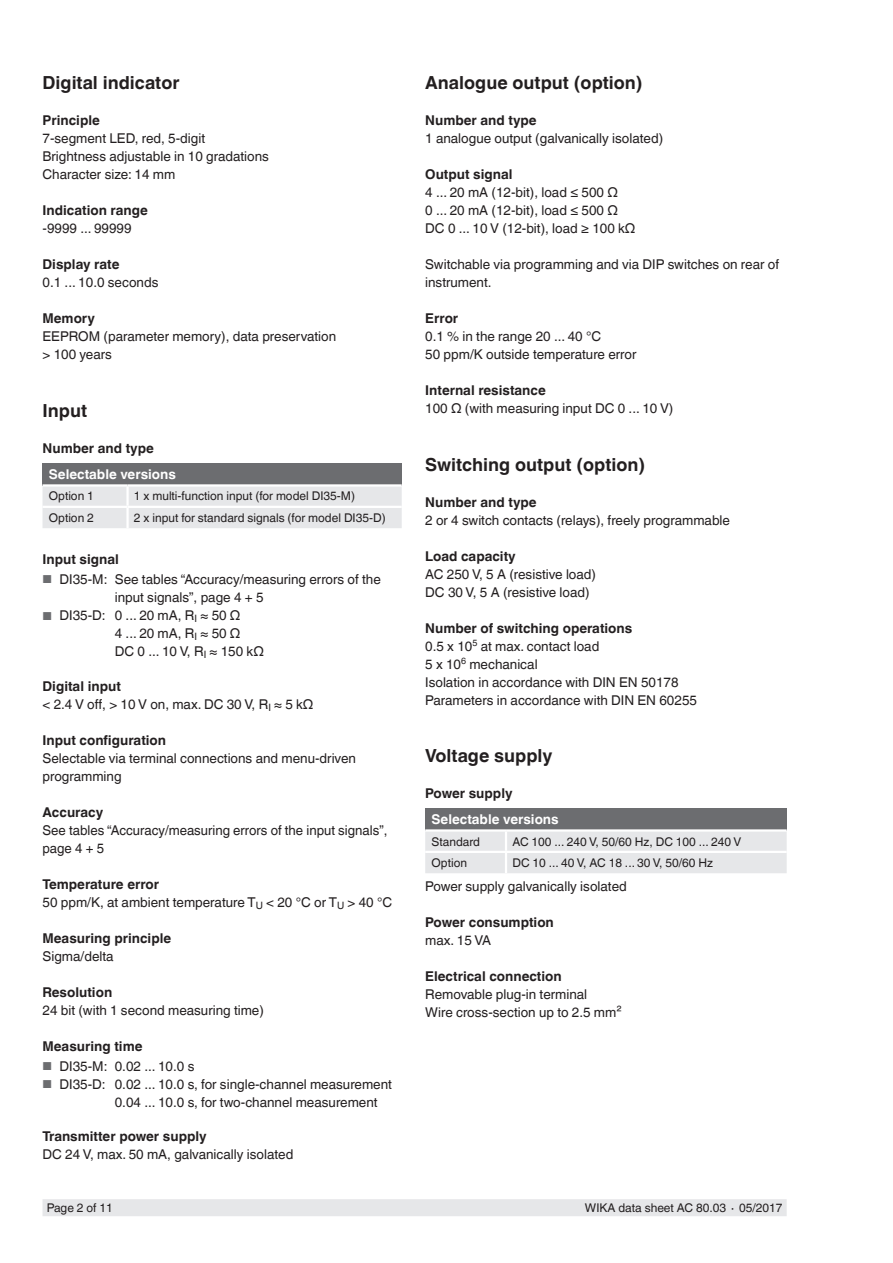
<style>
.page{position:relative;width:893px;height:1263px;background:#fff}
.page>*{position:absolute;margin:0;border:0;box-sizing:border-box;transform-origin:0 0}
.t1{font:700 18px "Helvetica World";color:#231f20}
.t2{font:13.5px/18px "Helvetica World";color:#231f20}
.t3{font:700 13.5px "Helvetica World";color:#231f20}
.t4{font:700 13.5px "Helvetica World";color:#fff}
.t5{font:12px "Helvetica World";color:#231f20}
.s1{font-size:11.55px;color:#6c6d70}
.s2{font-weight:700}
</style>
<div class="page">
<div style="left:43px;top:1199px;width:744px;height:17px;background:#e6e7e9"></div>
<div style="left:43px;top:463px;width:359px;height:22px;background:#6c6d70"></div>
<div style="left:43px;top:487px;width:359px;height:41px;background:#e6e7e9"></div>
<hr style="left:43px;top:484px;width:85px;height:3px;background:#fff">
<hr style="left:128px;top:484px;width:274px;height:3px;background:#fff">
<hr style="left:126px;top:487px;width:3px;height:19px;background:#fff">
<hr style="left:43px;top:506px;width:85px;height:2px;background:#fff">
<hr style="left:128px;top:506px;width:274px;height:2px;background:#fff">
<hr style="left:126px;top:508px;width:3px;height:20px;background:#fff">
<div style="left:425px;top:808px;width:362px;height:22px;background:#6c6d70"></div>
<hr style="left:425px;top:829px;width:81px;height:3px;background:#fff">
<hr style="left:506px;top:829px;width:281px;height:3px;background:#fff">
<div style="left:425px;top:830px;width:362px;height:43px;background:#e6e7e9"></div>
<hr style="left:425px;top:851px;width:81px;height:2px;background:#fff">
<hr style="left:506px;top:851px;width:281px;height:2px;background:#fff">
<hr style="left:505px;top:853px;width:2px;height:20px;background:#fff">
<h1 class="t1" style="left:43px;top:73px;width:138px">Digital indicator</h1>
<p class="t3" style="left:43px;top:113px;width:59px">Principle</p>
<p class="t2" style="left:43px;top:130px;width:228px">7-segment LED, red, 5-digit<br>Brightness adjustable in 10 gradations<br>Character size: 14 mm</p>
<p class="t3" style="left:43px;top:203px;width:107px">Indication range</p>
<p class="t2" style="left:43px;top:220px;width:91px">-9999 ... 99999</p>
<p class="t3" style="left:43px;top:257px;width:78px">Display rate</p>
<p class="t2" style="left:43px;top:274px;width:117px">0.1 ... 10.0 seconds</p>
<p class="t3" style="left:43px;top:311px;width:54px">Memory</p>
<p class="t2" style="left:43px;top:328px;width:295px">EEPROM (parameter memory), data preservation &gt; 100 years</p>
<h1 class="t1" style="left:43px;top:400px;width:46px">Input</h1>
<p class="t3" style="left:43px;top:440px;width:113px">Number and type</p>
<p class="t4" style="left:49px;top:466px;width:129px">Selectable versions</p>
<p class="t5" style="left:49px;top:489px;width:47px">Option 1</p>
<p class="t5" style="left:134px;top:489px;width:223px">1 x multi-function input (for model DI35-M)</p>
<p class="t5" style="left:49px;top:511px;width:47px">Option 2</p>
<p class="t5" style="left:134px;top:511px;width:253px">2 x input for standard signals (for model DI35-D)</p>
<p class="t3" style="left:43px;top:552px;width:78px">Input signal</p>
<p class="t2" style="left:115px;top:570px;width:268px;text-indent:-72px"><span class="s1">■</span> DI35-M: See tables “Accuracy/measuring errors of the input signals”, page 4 + 5</p>
<p class="t2" style="left:115px;top:607px;width:151px;text-indent:-72px"><span class="s1">■</span> DI35-D: 0 ... 20 mA, R<sub>I</sub> ≈ 50 Ω<br>4 ... 20 mA, R<sub>I</sub> ≈ 50 Ω<br>DC 0 ... 10 V, R<sub>I</sub> ≈ 150 kΩ</p>
<p class="t2" style="left:43px;top:677px;width:273px"><span class="s2">Digital input<br></span>&lt; 2.4 V off, &gt; 10 V on, max. DC 30 V, R<sub>I</sub> ≈ 5 kΩ</p>
<p class="t3" style="left:43px;top:732px;width:125px">Input configuration</p>
<p class="t2" style="left:43px;top:749px;width:315px">Selectable via terminal connections and menu-driven programming</p>
<p class="t3" style="left:43px;top:804px;width:62px">Accuracy</p>
<p class="t2" style="left:43px;top:821px;width:346px">See tables “Accuracy/measuring errors of the input signals”, page 4 + 5</p>
<p class="t2" style="left:43px;top:875px;width:351px"><span class="s2">Temperature error<br></span>50 ppm/K, at ambient temperature T<sub>U</sub> &lt; 20 °C or T<sub>U</sub> &gt; 40 °C</p>
<p class="t3" style="left:43px;top:930px;width:130px">Measuring principle</p>
<p class="t2" style="left:43px;top:947px;width:73px">Sigma/delta</p>
<p class="t3" style="left:43px;top:984px;width:71px">Resolution</p>
<p class="t2" style="left:43px;top:1001px;width:223px">24 bit (with 1 second measuring time)</p>
<p class="t3" style="left:43px;top:1038px;width:101px">Measuring time</p>
<p class="t2" style="left:43px;top:1057px;width:153px"><span class="s1">■</span> DI35-M: 0.02 ... 10.0 s</p>
<p class="t2" style="left:115px;top:1075px;width:279px;text-indent:-72px"><span class="s1">■</span> DI35-D: 0.02 ... 10.0 s, for single-channel measurement<br>0.04 ... 10.0 s, for two-channel measurement</p>
<p class="t3" style="left:43px;top:1128px;width:166px">Transmitter power supply</p>
<p class="t2" style="left:43px;top:1145px;width:252px">DC 24 V, max. 50 mA, galvanically isolated</p>
<h1 class="t1" style="left:425px;top:73px;width:219px">Analogue output (option)</h1>
<p class="t3" style="left:425px;top:113px;width:113px">Number and type</p>
<p class="t2" style="left:425px;top:130px;width:240px">1 analogue output (galvanically isolated)</p>
<p class="t3" style="left:425px;top:167px;width:89px">Output signal</p>
<p class="t2" style="left:425px;top:184px;width:211px">4 ... 20 mA (12-bit), load ≤ 500 Ω<br>0 ... 20 mA (12-bit), load ≤ 500 Ω<br>DC 0 ... 10 V (12-bit), load ≥ 100 kΩ</p>
<p class="t2" style="left:425px;top:256px;width:355px">Switchable via programming and via DIP switches on rear of instrument.</p>
<p class="t3" style="left:425px;top:311px;width:35px">Error</p>
<p class="t2" style="left:425px;top:328px;width:213px">0.1 % in the range 20 ... 40 °C<br>50 ppm/K outside temperature error</p>
<p class="t3" style="left:425px;top:383px;width:122px">Internal resistance</p>
<p class="t2" style="left:425px;top:400px;width:250px">100 Ω (with measuring input DC 0 ... 10 V)</p>
<h1 class="t1" style="left:425px;top:454px;width:221px">Switching output (option)</h1>
<p class="t3" style="left:425px;top:494px;width:113px">Number and type</p>
<p class="t2" style="left:425px;top:511px;width:306px">2 or 4 switch contacts (relays), freely programmable</p>
<p class="t3" style="left:425px;top:548px;width:92px">Load capacity</p>
<p class="t2" style="left:425px;top:565px;width:172px">AC 250 V, 5 A (resistive load)<br>DC 30 V, 5 A (resistive load)</p>
<p class="t2" style="left:425px;top:619px;width:273px"><span class="s2">Number of switching operations<br></span>0.5 x 10<sup>5</sup> at max. contact load<br>5 x 10<sup>6</sup> mechanical<br>Isolation in accordance with DIN EN 50178<br>Parameters in accordance with DIN EN 60255</p>
<h1 class="t1" style="left:425px;top:745px;width:129px">Voltage supply</h1>
<p class="t3" style="left:425px;top:785px;width:89px">Power supply</p>
<p class="t4" style="left:432px;top:811px;width:129px">Selectable versions</p>
<p class="t5" style="left:432px;top:834px;width:50px">Standard</p>
<p class="t5" style="left:512px;top:834px;width:230px">AC 100 ... 240 V, 50/60 Hz, DC 100 ... 240 V</p>
<p class="t5" style="left:432px;top:856px;width:37px">Option</p>
<p class="t5" style="left:512px;top:856px;width:202px">DC 10 ... 40 V, AC 18 ... 30 V, 50/60 Hz</p>
<p class="t2" style="left:425px;top:877px;width:203px">Power supply galvanically isolated</p>
<p class="t3" style="left:425px;top:915px;width:130px">Power consumption</p>
<p class="t2" style="left:425px;top:931px;width:67px">max. 15 VA</p>
<p class="t3" style="left:425px;top:969px;width:138px">Electrical connection</p>
<p class="t2" style="left:425px;top:985px;width:198px">Removable plug-in terminal<br>Wire cross-section up to 2.5 mm²</p>
<p class="t5" style="left:47px;top:1201px;width:68px">Page 2 of 11</p>
<p class="t5" style="left:585px;top:1201px;width:199px">WIKA data sheet AC 80.03 ∙ 05/2017</p>
</div>
